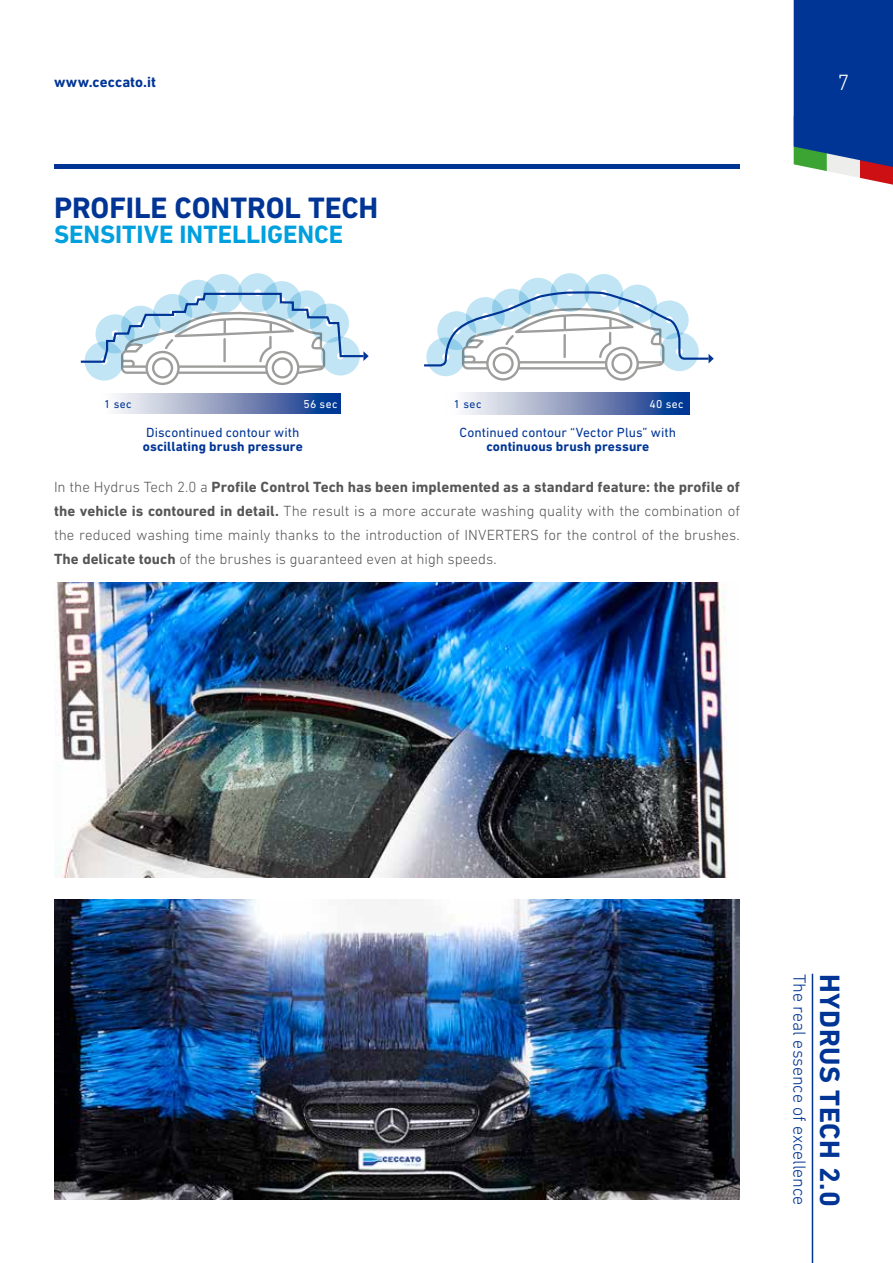
<style>
.page{position:relative;width:893px;height:1263px;background:#fff}
.page>*{position:absolute;margin:0;border:0;box-sizing:border-box;transform-origin:0 0}
.t1{font:700 30px "DIN Next LT Pro";letter-spacing:-.005em;color:#003595}
.t2{font:700 28.5px "DIN Next LT Pro";letter-spacing:.02em;color:#003595}
.t3{font:700 25.5px "DIN Next LT Pro";color:#00a0df}
.t4{font:300 22.5px "DIN Next LT Pro";color:#fff}
.t5{font:300 18px "DIN Next LT Pro";letter-spacing:-.005em;color:#003595}
.t6{font:300 15px/24px "DIN Next LT Pro";color:#565655;text-align:justify}
.t7{font:700 15px "DIN Next LT Pro";letter-spacing:.005em;color:#003595}
.t8{font:13.5px "DIN Next LT Pro";letter-spacing:.005em;color:#003595}
.t9{font:700 13.5px "DIN Next LT Pro";letter-spacing:.01em;color:#003595}
.t10{font:11.55px "DIN Next LT Pro";letter-spacing:.04em;color:#fff}
.t11{font:11.55px "DIN Next LT Pro";letter-spacing:.04em;color:#003595}
.s1{font-weight:700}
</style>
<div class="page">
<svg style="left:794px;top:0;width:99px;height:185px;background:#1e4896"></svg>
<hr style="left:54px;top:165px;width:686px;height:4px;background:#003595">
<hr style="left:812px;top:974px;width:1px;height:289px;background:#003595">
<svg style="left:115px;top:394px;width:226px;height:20px;background:#8194be"></svg>
<svg style="left:463px;top:393px;width:226px;height:22px;background:#8294be"></svg>
<svg style="left:80px;top:273px;width:289px;height:112px"></svg>
<svg style="left:424px;top:273px;width:290px;height:108px"></svg>
<img style="left:54px;top:582px;width:673px;height:296px">
<img style="left:54px;top:899px;width:686px;height:300px">
<p class="t7" style="left:54px;top:73px;width:104px">www.ceccato.it</p>
<h3 class="t4" style="left:837px;top:69px;width:13px">7</h3>
<h1 class="t1" style="left:54px;top:190px;width:326px">PROFILE CONTROL TECH</h1>
<h3 class="t3" style="left:54px;top:220px;width:291px">SENSITIVE INTELLIGENCE</h3>
<p class="t11" style="left:104px;top:398px;width:29px">1 sec</p>
<p class="t10" style="left:303px;top:398px;width:36px">56 sec</p>
<p class="t8" style="left:146px;top:425px;width:155px">Discontinued contour with</p>
<p class="t9" style="left:143px;top:438px;width:161px">oscillating brush pressure</p>
<p class="t11" style="left:454px;top:398px;width:29px">1 sec</p>
<p class="t10" style="left:649px;top:398px;width:36px">40 sec</p>
<p class="t8" style="left:460px;top:425px;width:218px">Continued contour “Vector Plus” with</p>
<p class="t9" style="left:486px;top:438px;width:164px">continuous brush pressure</p>
<p class="t6" style="left:54px;top:474px;width:687px">In the Hydrus Tech 2.0 a <span class="s1">Profile Control Tech has been implemented as a standard feature: the profile of the vehicle is contoured in detail.</span> The result is a more accurate washing quality with the combination of the reduced washing time mainly thanks to the introduction of INVERTERS for the control of the brushes.<br><span class="s1">The delicate touch</span> of the brushes is guaranteed even at high speeds.</p>
<p class="t5" style="left:810px;top:974px;width:233px;rotate:90deg">The real essence of excellence</p>
<h2 class="t2" style="left:846px;top:974px;width:234px;rotate:90deg">HYDRUS TECH 2.0</h2>
</div>
